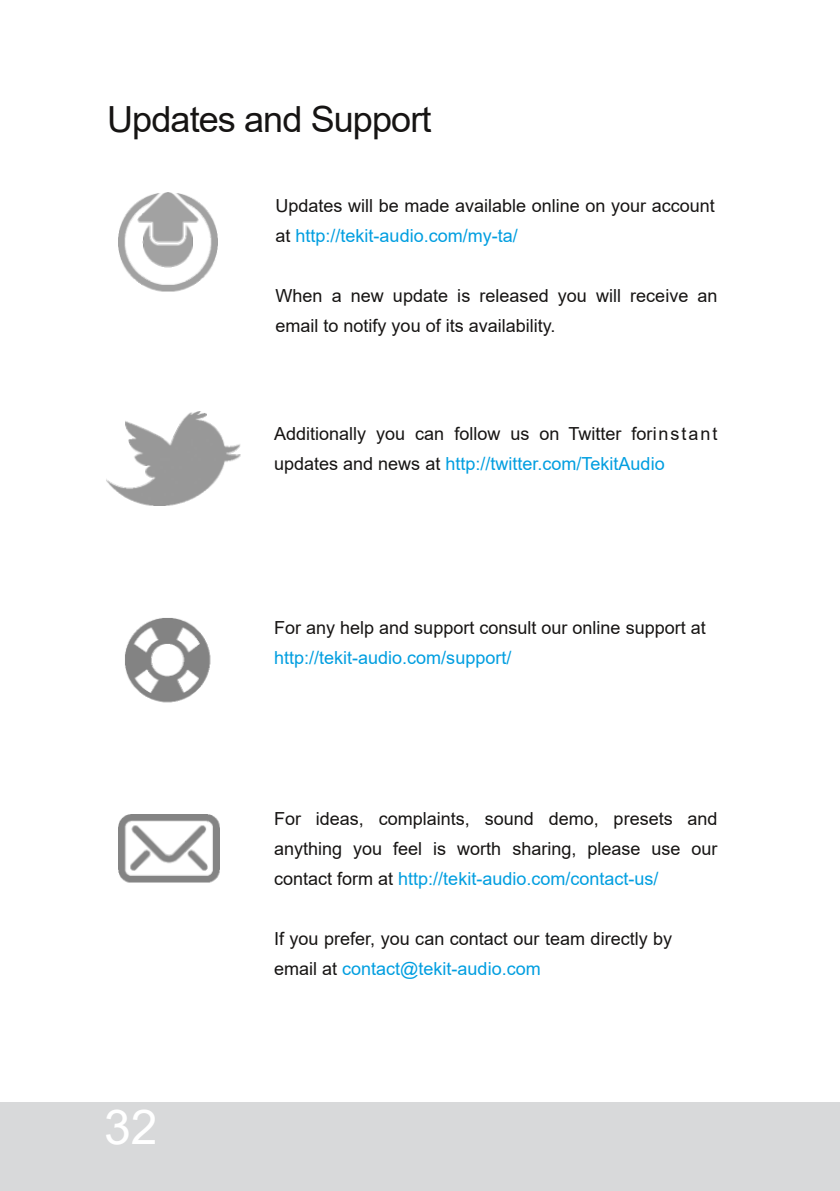
<style>
.page{position:relative;width:840px;height:1191px;background:#fff}
.page>*{position:absolute;margin:0;border:0;box-sizing:border-box;transform-origin:0 0}
.t1{font:48px "Arial";color:#fff}
.t2{font:36px "Arial";letter-spacing:-.025em;color:#161413}
.t3{font:18px/30px "Arial";color:#161413}
.t4{font:18px "Arial";color:#009ee0}
.s1{color:#009ee0}
</style>
<div class="page">
<div style="left:0;top:1102px;width:839px;height:89px;background:#d8d9da"></div>
<img style="left:106px;top:411px;width:134px;height:94px">
<img style="left:118px;top:192px;width:99px;height:99px">
<img style="left:118px;top:815px;width:101px;height:67px">
<img style="left:125px;top:618px;width:86px;height:85px">
<h2 class="t2" style="left:107px;top:106px;width:326px">Updates and Support</h2>
<p class="t3" style="left:275px;top:192px;width:440px">Updates will be made available online on your account at <span class="s1">http://tekit-audio.com/my-ta/</span></p>
<p class="t3" style="left:275px;top:282px;width:443px">When a new update is released you will receive an email to notify you of its availability.</p>
<p class="t3" style="left:274px;top:420px;width:445px">Additionally you can follow us on Twitter forinstant updates and news at <span class="s1">http://twitter.com/TekitAudio</span></p>
<p class="t3" style="left:274px;top:614px;width:433px">For any help and support consult our online support at</p>
<p class="t4" style="left:274px;top:651px;width:239px">http://tekit-audio.com/support/</p>
<p class="t3" style="left:274px;top:805px;width:445px;text-align:justify">For ideas, complaints, sound demo, presets and anything you feel is worth sharing, please use our contact form at <span class="s1">http://tekit-audio.com/contact-us/</span></p>
<h1 class="t1" style="left:104px;top:1108px;width:55px">32</h1>
<p class="t3" style="left:274px;top:925px;width:399px">If you prefer, you can contact our team directly by email at <span class="s1">contact@tekit-audio.com</span></p>
</div>
